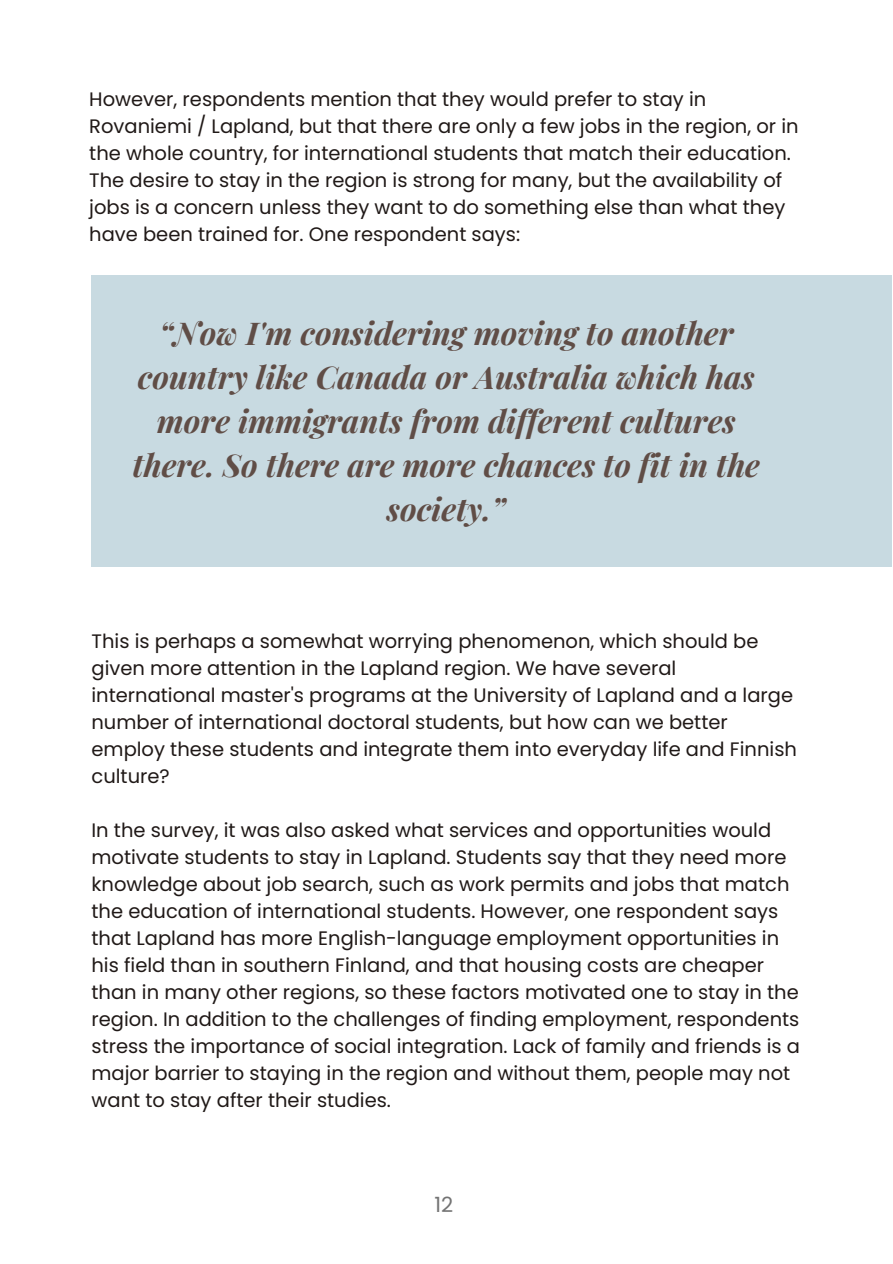
<style>
.page{position:relative;width:893px;height:1264px;background:#fff}
.page>*{position:absolute;margin:0;border:0;box-sizing:border-box;transform-origin:0 0}
.t1{font:italic 700 31.5px/43.8px "Playfair Display";color:#604d46;text-align:center}
.t2{font:21px "Poppins";color:#737373}
.t3{font:19.5px/27px "Poppins";color:#201917}
</style>
<div class="page">
<div style="left:91px;top:275px;width:801px;height:291px;background:#c8dae1"></div>
<p class="t3" style="left:89px;top:86px;width:710px">However, respondents mention that they would prefer to stay in Rovaniemi / Lapland, but that there are only a few jobs in the region, or in the whole country, for international students that match their education.<br>The desire to stay in the region is strong for many, but the availability of jobs is a concern unless they want to do something else than what they have been trained for. One respondent says:</p>
<h1 class="t1" style="left:133px;top:310px;width:629px">“Now I'm considering moving to another country like Canada or Australia which has more immigrants from different cultures there. So there are more chances to fit in the society.”</h1>
<p class="t3" style="left:91px;top:628px;width:707px">This is perhaps a somewhat worrying phenomenon, which should be given more attention in the Lapland region. We have several international master's programs at the University of Lapland and a large number of international doctoral students, but how can we better employ these students and integrate them into everyday life and Finnish culture?</p>
<p class="t3" style="left:91px;top:817px;width:710px">In the survey, it was also asked what services and opportunities would motivate students to stay in Lapland. Students say that they need more knowledge about job search, such as work permits and jobs that match the education of international students. However, one respondent says that Lapland has more English-language employment opportunities in his field than in southern Finland, and that housing costs are cheaper than in many other regions, so these factors motivated one to stay in the region. In addition to the challenges of finding employment, respondents stress the importance of social integration. Lack of family and friends is a major barrier to staying in the region and without them, people may not want to stay after their studies.</p>
<p class="t2" style="left:434px;top:1189px;width:20px">12</p>
</div>
